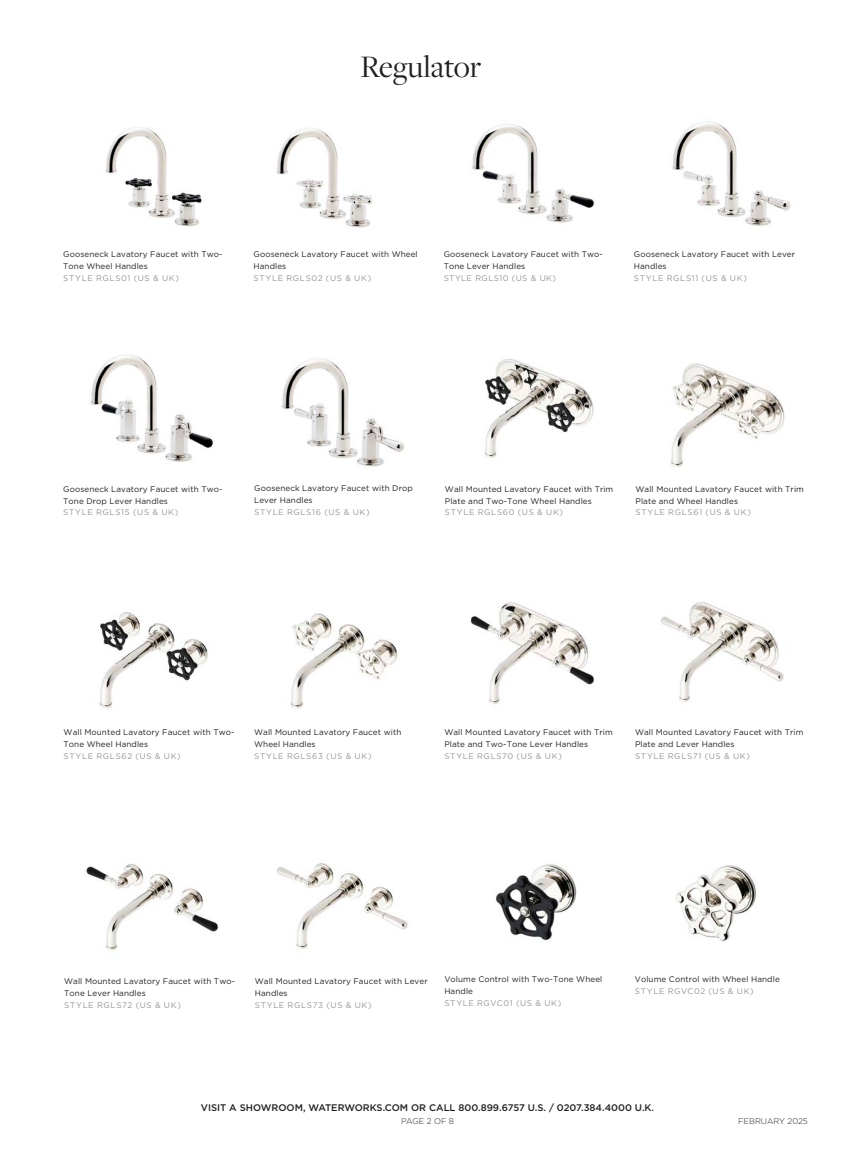
<style>
.page{position:relative;width:855px;height:1170px;background:#fff}
.page>*{position:absolute;margin:0;border:0;box-sizing:border-box;transform-origin:0 0}
.t1{font:32.5px "Freight Disp Pro";color:#231f20}
.t2{font:500 9.62px "Gotham";color:#231f20}
.t3{font:300 8.25px "Gotham";color:#231f20}
.Text__LIGHT_-_6_5_9_5__0{font:8.12px/11.9px "Gotham";letter-spacing:.01em;color:#231f20}
.Text__product_number{font:8.12px "Gotham";letter-spacing:.08em;color:#939598}
.s1{color:#939598}
</style>
<div class="page">
<img style="left:99px;top:612px;width:109px;height:96px">
<img style="left:484px;top:358px;width:110px;height:100px">
<img style="left:470px;top:601px;width:124px;height:104px">
<img style="left:86px;top:863px;width:132px;height:88px">
<img style="left:290px;top:613px;width:108px;height:95px">
<img style="left:670px;top:363px;width:115px;height:104px">
<img style="left:661px;top:602px;width:123px;height:100px">
<img style="left:276px;top:863px;width:132px;height:86px">
<img style="left:105px;top:127px;width:97px;height:100px">
<img style="left:472px;top:123px;width:123px;height:100px">
<img style="left:276px;top:128px;width:97px;height:100px">
<img style="left:672px;top:121px;width:119px;height:105px">
<img style="left:90px;top:355px;width:124px;height:107px">
<img style="left:281px;top:358px;width:123px;height:109px">
<img style="left:495px;top:864px;width:82px;height:76px">
<img style="left:675px;top:865px;width:82px;height:76px">
<h1 class="t1" style="left:361px;top:45px;width:122px">Regulator</h1>
<p class="Text__LIGHT_-_6_5_9_5__0" style="left:63px;top:248px;width:161px">Gooseneck Lavatory Faucet with Two-<br>Tone Wheel Handles</p>
<p class="Text__product_number" style="left:63px;top:273px;width:117px">STYLE RGLS01 (US &amp; UK)</p>
<p class="Text__LIGHT_-_6_5_9_5__0" style="left:254px;top:248px;width:166px">Gooseneck Lavatory Faucet with Wheel<br>Handles</p>
<p class="Text__product_number" style="left:254px;top:273px;width:119px">STYLE RGLS02 (US &amp; UK)</p>
<p class="Text__LIGHT_-_6_5_9_5__0" style="left:444px;top:248px;width:161px">Gooseneck Lavatory Faucet with Two-<br>Tone Lever Handles<br><span class="s1">STYLE RGLS10 (US &amp; UK)</span></p>
<p class="Text__LIGHT_-_6_5_9_5__0" style="left:634px;top:248px;width:163px">Gooseneck Lavatory Faucet with Lever<br>Handles</p>
<p class="Text__product_number" style="left:634px;top:273px;width:115px">STYLE RGLS11 (US &amp; UK)</p>
<p class="Text__LIGHT_-_6_5_9_5__0" style="left:63px;top:483px;width:161px">Gooseneck Lavatory Faucet with Two-<br>Tone Drop Lever Handles</p>
<p class="Text__product_number" style="left:63px;top:507px;width:117px">STYLE RGLS15 (US &amp; UK)</p>
<p class="Text__LIGHT_-_6_5_9_5__0" style="left:254px;top:482px;width:160px">Gooseneck Lavatory Faucet with Drop<br>Lever Handles</p>
<p class="Text__product_number" style="left:254px;top:507px;width:117px">STYLE RGLS16 (US &amp; UK)</p>
<p class="Text__LIGHT_-_6_5_9_5__0" style="left:445px;top:483px;width:170px">Wall Mounted Lavatory Faucet with Trim<br>Plate and Two-Tone Wheel Handles</p>
<p class="Text__product_number" style="left:445px;top:507px;width:120px">STYLE RGLS60 (US &amp; UK)</p>
<p class="Text__LIGHT_-_6_5_9_5__0" style="left:636px;top:483px;width:170px">Wall Mounted Lavatory Faucet with Trim<br>Plate and Wheel Handles</p>
<p class="Text__product_number" style="left:636px;top:507px;width:117px">STYLE RGLS61 (US &amp; UK)</p>
<p class="Text__LIGHT_-_6_5_9_5__0" style="left:64px;top:726px;width:172px">Wall Mounted Lavatory Faucet with Two-<br>Tone Wheel Handles</p>
<p class="Text__product_number" style="left:64px;top:751px;width:119px">STYLE RGLS62 (US &amp; UK)</p>
<p class="Text__LIGHT_-_6_5_9_5__0" style="left:254px;top:726px;width:149px">Wall Mounted Lavatory Faucet with<br>Wheel Handles</p>
<p class="Text__product_number" style="left:254px;top:751px;width:119px">STYLE RGLS63 (US &amp; UK)</p>
<p class="Text__LIGHT_-_6_5_9_5__0" style="left:444px;top:726px;width:170px">Wall Mounted Lavatory Faucet with Trim<br>Plate and Two-Tone Lever Handles</p>
<p class="Text__product_number" style="left:444px;top:751px;width:119px">STYLE RGLS70 (US &amp; UK)</p>
<p class="Text__LIGHT_-_6_5_9_5__0" style="left:635px;top:726px;width:170px">Wall Mounted Lavatory Faucet with Trim<br>Plate and Lever Handles</p>
<p class="Text__product_number" style="left:635px;top:751px;width:117px">STYLE RGLS71 (US &amp; UK)</p>
<p class="Text__LIGHT_-_6_5_9_5__0" style="left:64px;top:975px;width:172px">Wall Mounted Lavatory Faucet with Two-<br>Tone Lever Handles</p>
<p class="Text__product_number" style="left:64px;top:1000px;width:118px">STYLE RGLS72 (US &amp; UK)</p>
<p class="Text__LIGHT_-_6_5_9_5__0" style="left:255px;top:975px;width:174px">Wall Mounted Lavatory Faucet with Lever<br>Handles</p>
<p class="Text__product_number" style="left:255px;top:1000px;width:118px">STYLE RGLS73 (US &amp; UK)</p>
<p class="Text__LIGHT_-_6_5_9_5__0" style="left:444px;top:973px;width:159px">Volume Control with Two-Tone Wheel<br>Handle</p>
<p class="Text__product_number" style="left:444px;top:998px;width:118px">STYLE RGVC01 (US &amp; UK)</p>
<p class="Text__LIGHT_-_6_5_9_5__0" style="left:635px;top:973px;width:146px">Volume Control with Wheel Handle</p>
<p class="Text__product_number" style="left:635px;top:986px;width:120px">STYLE RGVC02 (US &amp; UK)</p>
<p class="t2" style="left:201px;top:1101px;width:455px">VISIT A SHOWROOM, WATERWORKS.COM OR CALL 800.899.6757 U.S. / 0207.384.4000 U.K.</p>
<p class="t3" style="left:401px;top:1115px;width:54px">PAGE 2 OF 8</p>
<p class="t3" style="left:738px;top:1115px;width:71px">FE BRUARY 2025</p>
</div>
